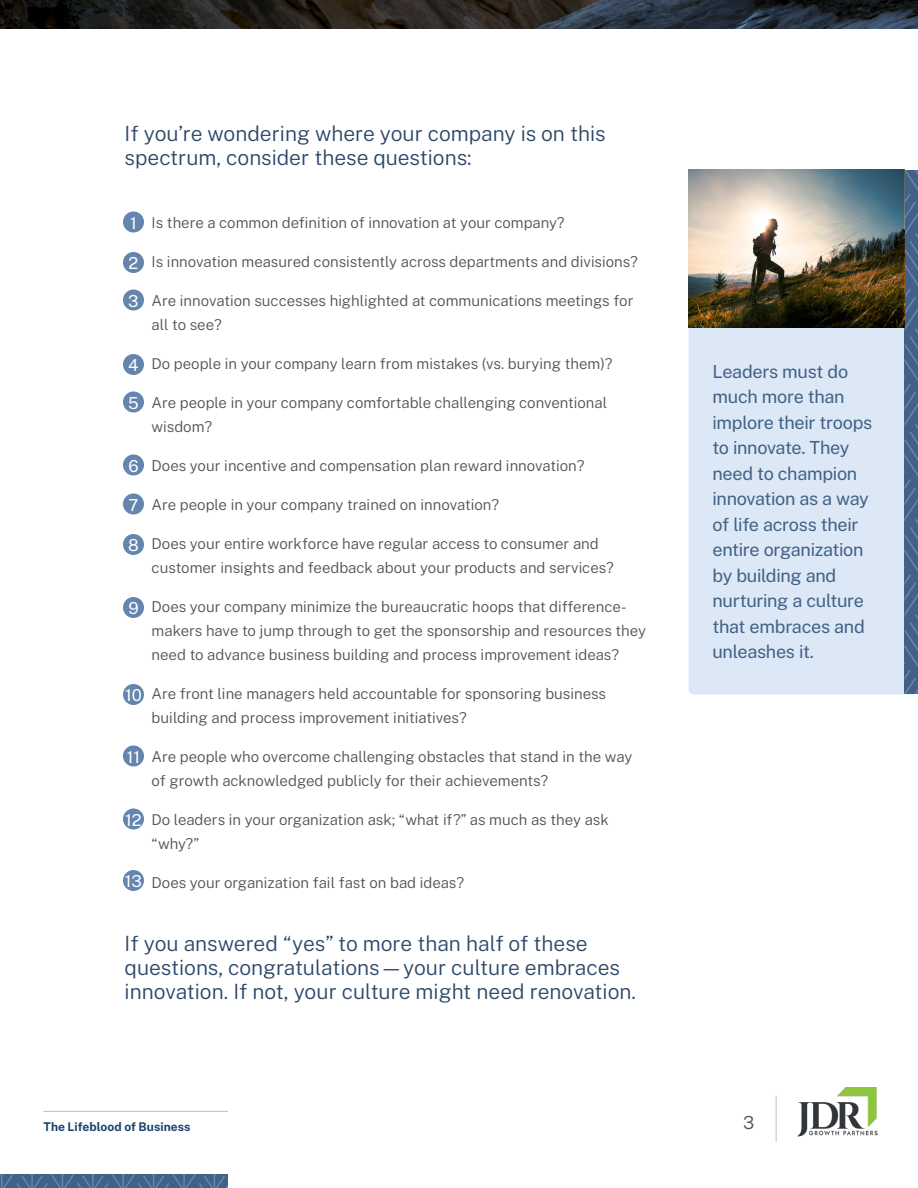
<style>
.page{position:relative;width:918px;height:1188px;background:#fff}
.page>*{position:absolute;margin:0;border:0;box-sizing:border-box;transform-origin:0 0}
.t1{font:300 21px/24px "Public Sans";color:#2b4769}
.t2{font:18px/25.5px "Public Sans";letter-spacing:-.015em;color:#426186}
.t3{font:300 18px "Public Sans";color:#515151}
.t4{font:16.5px "Public Sans";color:#fff}
.t5{font:300 15px/24px "Public Sans";color:#515151}
.t6{font:700 12px "Public Sans";letter-spacing:.005em;color:#1a4272}
</style>
<div class="page">
<img style="left:797px;top:1088px;width:81px;height:49px">
<hr style="left:776px;top:1096px;width:1px;height:46px;background:#d5d5d5">
<svg style="left:0;top:1174px;width:228px;height:14px;background:#48678d"></svg>
<div style="left:688px;top:307px;width:230px;height:388px;background:#dce8f6;border-radius:6px"></div>
<svg style="left:904px;top:170px;width:14px;height:524px;background:#476589"></svg>
<img style="left:688px;top:170px;width:216px;height:158px">
<div style="left:123px;top:212px;width:21px;height:20px;background:#6485ae;border-radius:50%"></div>
<div style="left:123px;top:252px;width:21px;height:21px;background:#6485ae;border-radius:50%"></div>
<div style="left:123px;top:290px;width:21px;height:20px;background:#6485ae;border-radius:50%"></div>
<div style="left:123px;top:354px;width:21px;height:21px;background:#6485ae;border-radius:50%"></div>
<div style="left:123px;top:392px;width:21px;height:20px;background:#6485ae;border-radius:50%"></div>
<div style="left:123px;top:454px;width:21px;height:22px;background:#6485ae;border-radius:50%"></div>
<div style="left:123px;top:494px;width:21px;height:20px;background:#6485ae;border-radius:50%"></div>
<div style="left:123px;top:534px;width:21px;height:21px;background:#6485ae;border-radius:50%"></div>
<div style="left:123px;top:597px;width:21px;height:21px;background:#6485ae;border-radius:50%"></div>
<div style="left:123px;top:684px;width:21px;height:21px;background:#6485ae;border-radius:50%"></div>
<div style="left:123px;top:746px;width:21px;height:20px;background:#6485ae;border-radius:50%"></div>
<div style="left:123px;top:808px;width:21px;height:22px;background:#6485ae;border-radius:50%"></div>
<div style="left:123px;top:870px;width:21px;height:21px;background:#6485ae;border-radius:50%"></div>
<hr style="left:44px;top:1111px;width:184px;height:1px;background:#6185af">
<svg style="left:0;top:0;width:918px;height:28px;background:#242527"></svg>
<p class="t1" style="left:125px;top:120px;width:483px">If you’re wondering where your company is on this spectrum, consider these questions:</p>
<p class="t5" style="left:125px;top:210px;width:441px">• Is there a common definition of innovation at your company?</p>
<p class="t5" style="left:125px;top:249px;width:515px">• Is innovation measured consistently across departments and divisions?</p>
<p class="t5" style="left:152px;top:288px;width:483px;text-indent:-27px">• Are innovation successes highlighted at communications meetings for all to see?</p>
<p class="t5" style="left:125px;top:351px;width:490px">• Do people in your company learn from mistakes (vs. burying them)?</p>
<p class="t5" style="left:152px;top:390px;width:457px;text-indent:-27px">• Are people in your company comfortable challenging conventional wisdom?</p>
<p class="t5" style="left:125px;top:453px;width:461px">• Does your incentive and compensation plan reward innovation?</p>
<p class="t5" style="left:125px;top:492px;width:376px">• Are people in your company trained on innovation?</p>
<p class="t5" style="left:152px;top:531px;width:464px;text-indent:-27px">• Does your entire workforce have regular access to consumer and customer insights and feedback about your products and services?</p>
<p class="t5" style="left:152px;top:594px;width:496px;text-indent:-27px">• Does your company minimize the bureaucratic hoops that difference&shy;makers have to jump through to get the sponsorship and resources they need to advance business building and process improvement ideas?</p>
<p class="t5" style="left:152px;top:681px;width:456px;text-indent:-27px">• Are front line managers held accountable for sponsoring business building and process improvement initiatives?</p>
<p class="t5" style="left:152px;top:744px;width:482px;text-indent:-27px">• Are people who overcome challenging obstacles that stand in the way of growth acknowledged publicly for their achievements?</p>
<p class="t5" style="left:152px;top:807px;width:459px;text-indent:-27px">• Do leaders in your organization ask; “what if?” as much as they ask “why?”</p>
<p class="t5" style="left:125px;top:870px;width:341px">• Does your organization fail fast on bad ideas?</p>
<p class="t4" style="left:130px;top:211px;width:8px">1</p>
<p class="t4" style="left:129px;top:252px;width:11px">2</p>
<p class="t4" style="left:128px;top:289px;width:12px">3</p>
<p class="t4" style="left:128px;top:354px;width:12px">4</p>
<p class="t4" style="left:128px;top:391px;width:12px">5</p>
<p class="t4" style="left:128px;top:454px;width:12px">6</p>
<p class="t4" style="left:129px;top:493px;width:11px">7</p>
<p class="t4" style="left:128px;top:534px;width:12px">8</p>
<p class="t4" style="left:128px;top:597px;width:12px">9</p>
<p class="t4" style="left:125px;top:684px;width:18px">10</p>
<p class="t4" style="left:127px;top:745px;width:15px">11</p>
<p class="t4" style="left:125px;top:808px;width:18px">12</p>
<p class="t4" style="left:125px;top:870px;width:19px">13</p>
<p class="t1" style="left:125px;top:930px;width:513px">If you answered “yes” to more than half of these questions, congratulations—your culture embraces innovation. If not, your culture might need renovation.</p>
<p class="t6" style="left:44px;top:1118px;width:149px">The Lifeblood of Business</p>
<p class="t2" style="left:712px;top:358px;width:161px">Leaders must do much more than implore their troops to innovate. They need to champion innovation as a way of life across their entire organization by building and nurturing a culture that embraces and unleashes it.</p>
<p class="t3" style="left:743px;top:1110px;width:13px">3</p>
</div>
